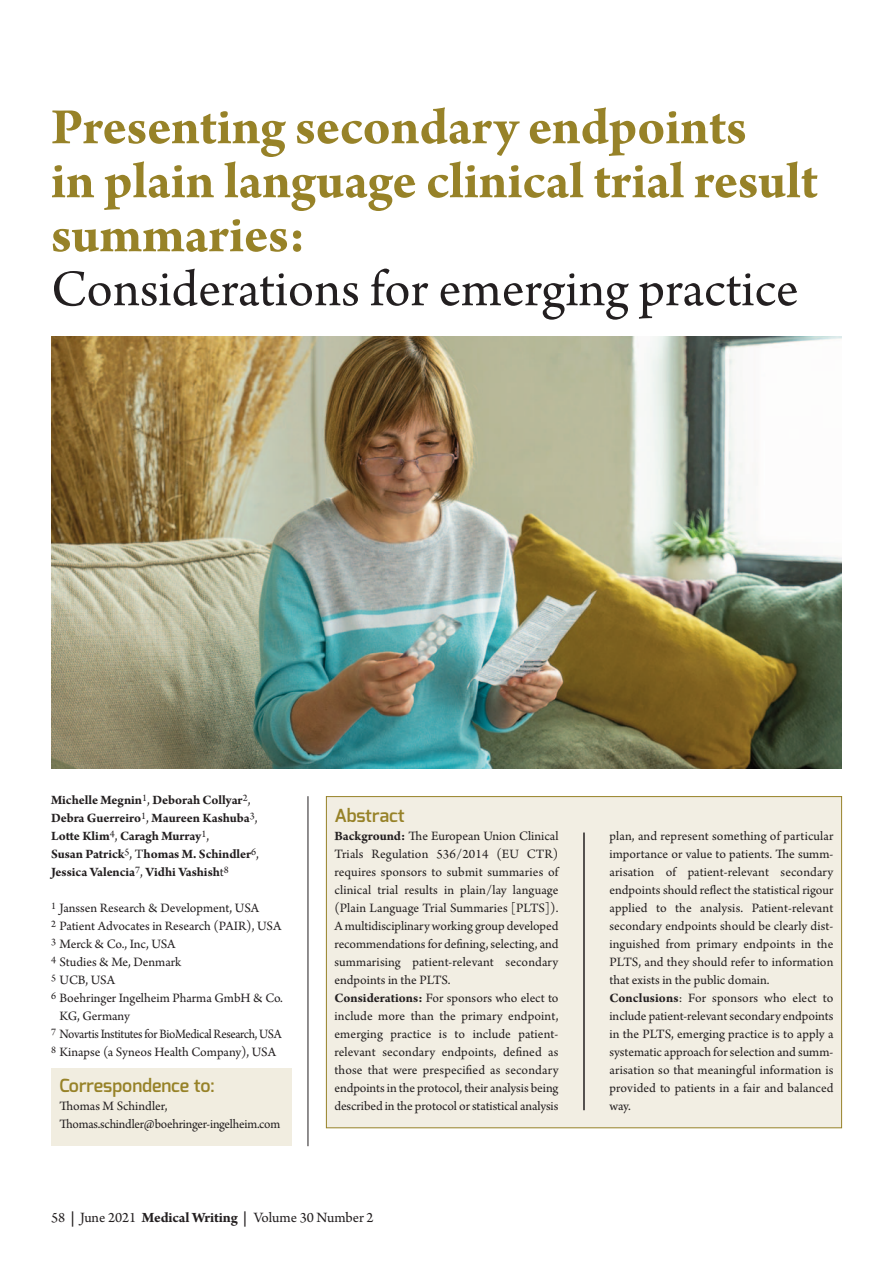
<style>
.page{position:relative;width:893px;height:1263px;background:#fff}
.page>*{position:absolute;margin:0;border:0;box-sizing:border-box;transform-origin:0 0}
.t1{font:700 54px/54px "Arno Pro";color:#978228}
.t2{font:54px "Arno Pro";color:#231f20}
.t3{font:600 18px "Exo";color:#978228}
.t4{font:15px "Arno Pro";letter-spacing:-.005em;color:#231f20}
.t5{font:13.5px/18px "Arno Pro";color:#231f20;text-align:justify}
.t6{font:700 13.5px/18px "Arno Pro";color:#231f20}
.t7{font:13.5px "Arno Pro";letter-spacing:-.025em;color:#231f20;scale:.95 1}
.s1{font-weight:400}
.s2{font-weight:700}
</style>
<div class="page">
<div style="left:327px;top:797px;width:514px;height:330px;background:#f1ede0"></div>
<div style="left:51px;top:1068px;width:241px;height:78px;background:#f1ede0"></div>
<hr style="left:308px;top:796px;width:1px;height:350px;background:#231f20">
<img style="left:51px;top:337px;width:791px;height:431px">
<hr style="left:584px;top:833px;width:1px;height:277px;background:#231f20">
<p class="t1" style="left:51px;top:105px;width:768px">Presenting secondary endpoints<br>in plain language clinical trial result summaries:</p>
<p class="t2" style="left:51px;top:269px;width:749px">Considerations for emerging practice</p>
<p class="t6" style="left:51px;top:792px;width:201px">Michelle Megnin<sup>1</sup><span class="s1">,</span> Deborah Collyar<sup>2</sup><span class="s1">,</span></p>
<p class="t6" style="left:51px;top:810px;width:208px">Debra Guerreiro<sup>1</sup><span class="s1">,</span> Maureen Kashuba<sup>3</sup><span class="s1">,</span></p>
<p class="t6" style="left:51px;top:828px;width:160px">Lotte Klim<sup>4</sup><span class="s1">,</span> Caragh Murray<sup>1</sup><span class="s1">,</span></p>
<p class="t6" style="left:51px;top:846px;width:210px">Susan Patrick<sup>5</sup><span class="s1">, T</span>homas M. Schindler<sup>6</sup><span class="s1">,<br></span>Jessica Valencia<sup>7</sup><span class="s1">,</span> Vidhi Vashish<span class="s1">t</span><sup>8</sup></p>
<p class="t5" style="left:51px;top:900px;width:210px"><sup>1</sup> Janssen Research &amp; Development, USA</p>
<p class="t5" style="left:51px;top:918px;width:232px"><sup>2</sup> Patient Advocates in Research (PAIR), USA</p>
<p class="t5" style="left:51px;top:936px;width:126px"><sup>3</sup> Merck &amp; Co., Inc, USA</p>
<p class="t5" style="left:51px;top:954px;width:132px"><sup>4</sup> Studies &amp; Me, Denmark</p>
<p class="t5" style="left:51px;top:972px;width:65px"><sup>5</sup> UCB, USA</p>
<p class="t5" style="left:60px;top:990px;width:225px;text-indent:-9px"><sup>6</sup> Boehringer Ingelheim Pharma GmbH &amp; Co.<br>KG, Germany</p>
<p class="t7" style="left:51px;top:1029px;width:244px"><sup>7</sup> Novartis Institutes for BioMedical Research, USA</p>
<p class="t5" style="left:51px;top:1044px;width:227px"><sup>8</sup> Kinapse (a Syneos Health Company), USA</p>
<p class="t3" style="left:60px;top:1078px;width:157px">Correspondence to:</p>
<p class="t5" style="left:60px;top:1098px;width:110px">Thomas M Schindler,</p>
<p class="t5" style="left:60px;top:1116px;width:222px">Thomas.schindler@boehringer-ingelheim.com</p>
<p class="t3" style="left:334px;top:808px;width:72px">Abstract</p>
<p class="t5" style="left:334px;top:828px;width:225px"><span class="s2">Background:</span> The European Union Clinical Trials Regulation 536/2014 (EU CTR) requires sponsors to submit summaries of clinical trial results in plain/lay language (Plain Language Trial Summaries [PLTS]).<br>A multidisciplinary working group developed recommendations for defining, selecting, and summarising patient-relevant secondary endpoints in the PLTS.</p>
<p class="t5" style="left:334px;top:990px;width:225px"><span class="s2">Considerations:</span> For sponsors who elect to include more than the primary endpoint, emerging practice is to include patient&shy;relevant secondary endpoints, defined as those that were prespecified as secondary endpoints in the protocol, their analysis being described in the protocol or statistical analysis</p>
<p class="t4" style="left:51px;top:1212px;width:324px">58 <span class="s2">|</span> June 2021 <span class="s2">Medical Writing |</span> Volume 30 Number 2</p>
<p class="t5" style="left:609px;top:828px;width:226px">plan, and represent something of particular importance or value to patients. The summ - ar isation of patient-relevant secondary endpoints should reflect the statistical rigour applied to the analysis. Patient-relevant secondary endpoints should be clearly dist - inguished from primary endpoints in the PLTS, and they should refer to information that exists in the public domain.</p>
<p class="t5" style="left:609px;top:990px;width:225px"><span class="s2">Conclusions</span>: For sponsors who elect to include patient-relevant secondary endpoints in the PLTS, emerging practice is to apply a systematic approach for selection and summ - arisation so that meaningful information is provided to patients in a fair and balanced way.</p>
</div>
